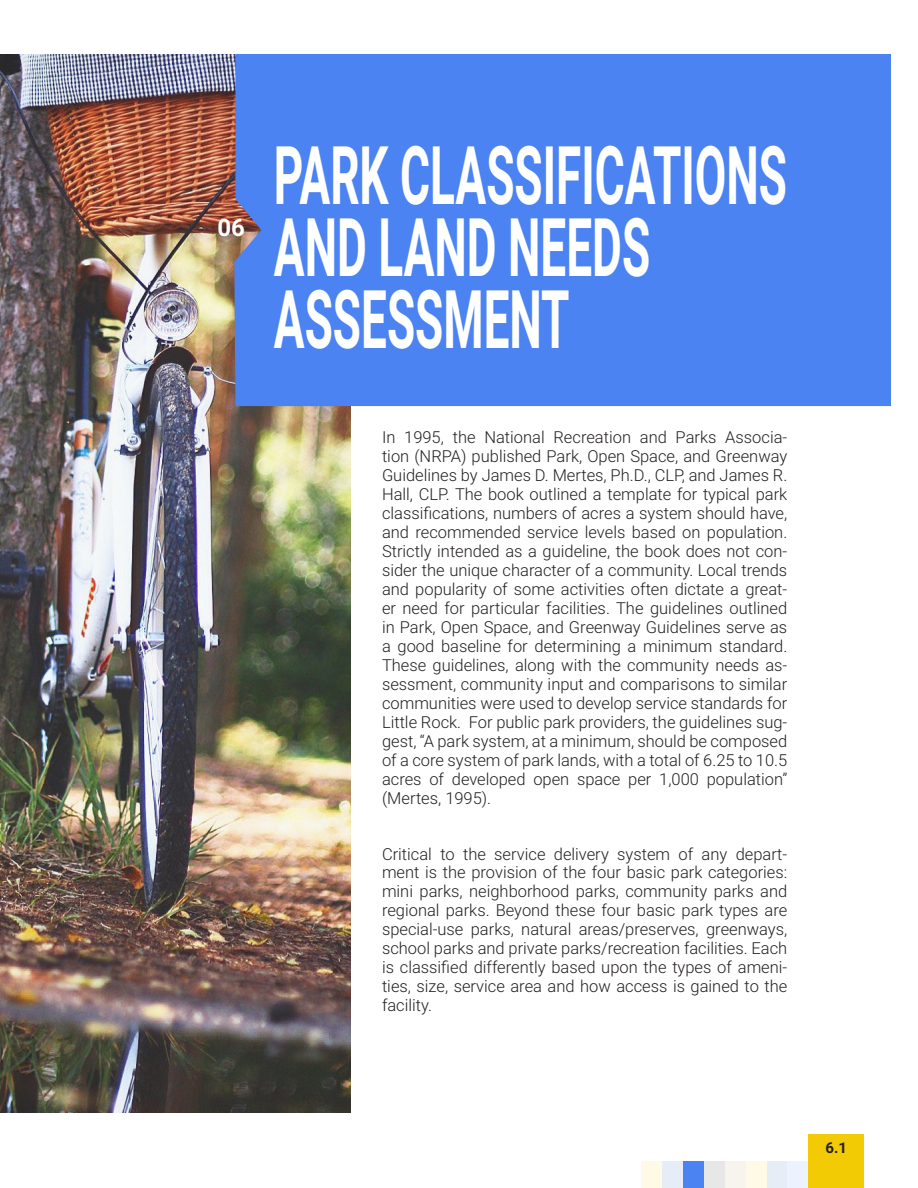
<style>
.page{position:relative;width:918px;height:1188px;background:#fff}
.page>*{position:absolute;margin:0;border:0;box-sizing:border-box;transform-origin:0 0}
.SECTION_HEADING{font:700 81px/72px "Roboto";color:#fff;scale:.57 1}
.t1{font:700 24px "Roboto";color:#fff}
.t2{font:300 16.5px/19px "Roboto";color:#231f20;text-align:justify}
.t3{font:700 15px "Roboto";color:#231f20}
</style>
<div class="page">
<div style="left:808px;top:1134px;width:56px;height:54px;background:#f2cb05"></div>
<img style="left:0;top:54px;width:351px;height:1058px">
<div style="left:234px;top:54px;width:657px;height:352px;background:#4b83f2"></div>
<div style="left:787px;top:1161px;width:21px;height:27px;background:#edf3fe"></div>
<div style="left:766px;top:1161px;width:21px;height:27px;background:#e6edf6"></div>
<div style="left:746px;top:1161px;width:20px;height:27px;background:#fefae6"></div>
<div style="left:725px;top:1161px;width:21px;height:27px;background:#f6f4ec"></div>
<div style="left:704px;top:1161px;width:21px;height:27px;background:#e7e7e7"></div>
<div style="left:683px;top:1161px;width:21px;height:27px;background:#4b83f2"></div>
<div style="left:662px;top:1161px;width:21px;height:27px;background:#e6edf6"></div>
<div style="left:642px;top:1161px;width:20px;height:27px;background:#fefae6"></div>
<p class="t1" style="left:217px;top:211px;width:29px">06</p>
<p class="SECTION_HEADING" style="left:274px;top:136px;width:902px">PARK CLASSIFICATIONS<br>AND LAND NEEDS<br>ASSESSMENT</p>
<p class="t2" style="left:382px;top:427px;width:407px">In 1995, the National Recreation and Parks Associa&shy;tion (NRPA) published Park, Open Space, and Greenway Guidelines by James D. Mertes, Ph.D., CLP, and James R.<br>Hall, CLP. The book outlined a template for typical park classifications, numbers of acres a system should have, and recommended service levels based on population.<br>Strictly intended as a guideline, the book does not con&shy;sider the unique character of a community. Local trends and popularity of some activities often dictate a great&shy;er need for particular facilities. The guidelines outlined in Park, Open Space, and Greenway Guidelines serve as a good baseline for determining a minimum standard.<br>These guidelines, along with the community needs as&shy;sessment, community input and comparisons to similar communities were used to develop service standards for Little Rock. For public park providers, the guidelines sug&shy;gest, “A park system, at a minimum, should be composed of a core system of park lands, with a total of 6.25 to 10.5 acres of developed open space per 1,000 population” (Mertes, 1995).</p>
<p class="t2" style="left:382px;top:844px;width:407px">Critical to the service delivery system of any depart&shy;ment is the provision of the four basic park categories: mini parks, neighborhood parks, community parks and regional parks. Beyond these four basic park types are special-use parks, natural areas/preserves, greenways, school parks and private parks/recreation facilities. Each is classified differently based upon the types of ameni&shy;ties, size, service area and how access is gained to the facility.</p>
<p class="t3" style="left:825px;top:1137px;width:23px">6.1</p>
</div>
